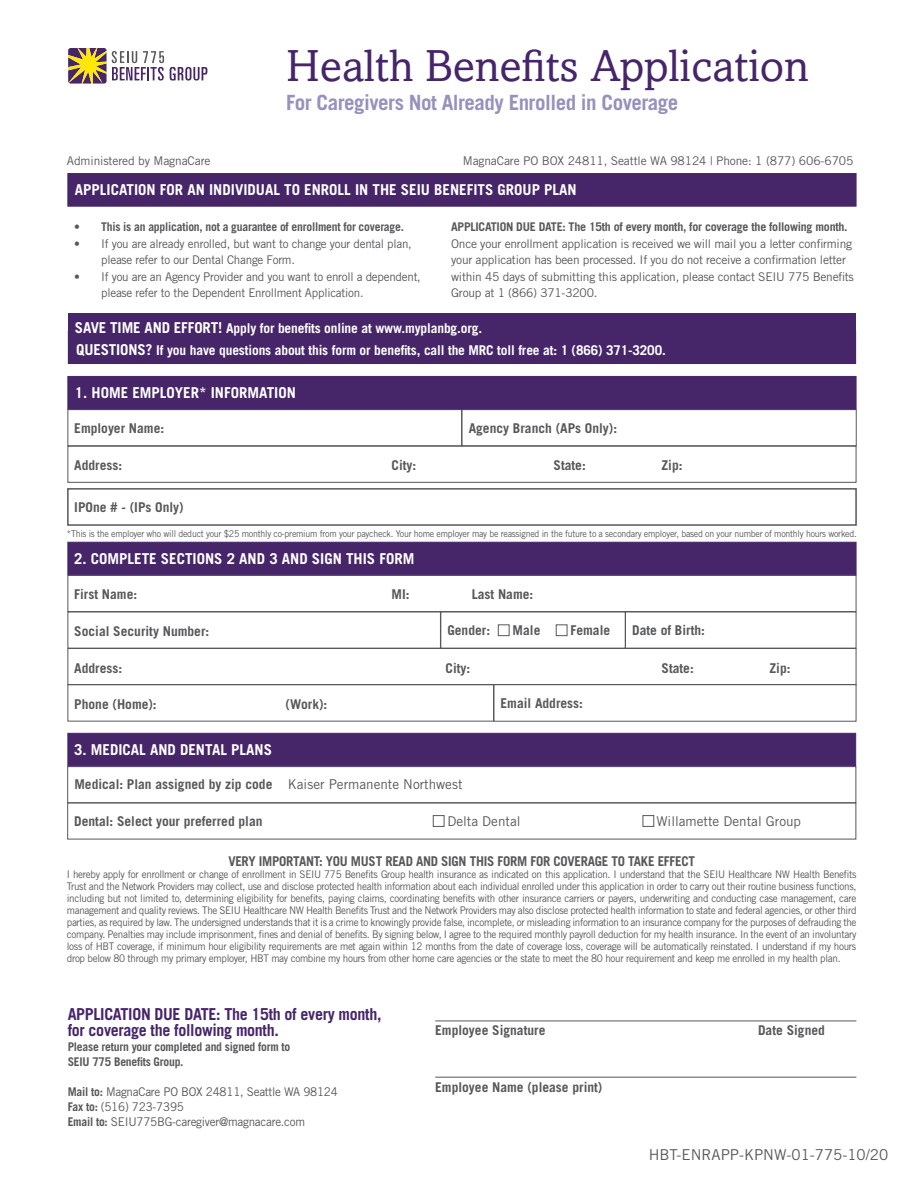
<style>
.page{position:relative;width:918px;height:1188px;background:#fff}
.page>*{position:absolute;margin:0;border:0;box-sizing:border-box;transform-origin:0 0}
.t1{font:45px "Amasis MT Pro";color:#462569}
.t2{font:700 21px "Trade Gothic LT Std";letter-spacing:-.025em;color:#9991bd}
.t3{font:700 16.5px "Trade Gothic LT Std";letter-spacing:-.02em;color:#462569}
.t4{font:700 15px "Trade Gothic LT Std";color:#fff}
.t5{font:15px "Trade Gothic LT Std";color:#57585a}
.t6{font:700 13.5px "Trade Gothic LT Std";color:#57585a}
.t7{font:700 13.5px/22.5px "Trade Gothic LT Std";letter-spacing:-.01em;color:#fff}
.t8{font:700 13.5px "Trade Gothic LT Std";letter-spacing:-.02em;color:#57585a}
.t9{font:13.5px "Trade Gothic LT Std";color:#57585a}
.t10{font:12px/16.5px "Trade Gothic LT Std";letter-spacing:-.02em;color:#57585a}
.t11{font:700 12px/15px "Trade Gothic LT Std";letter-spacing:-.02em;color:#57585a}
.t12{font:10.5px/12px "Trade Gothic LT Std";letter-spacing:-.03em;color:#57585a;text-align:justify;scale:.94 1}
.t13{font:9.3px "Trade Gothic LT Std";letter-spacing:-.025em;color:#57585a;scale:.94 1}
.s1{font-size:15px}
.s2{font-weight:400}
.s3{font-weight:700}
</style>
<div class="page">
<div style="left:68px;top:409px;width:394px;height:37px;border:1px solid #57585a"></div>
<div style="left:462px;top:409px;width:394px;height:37px;border:1px solid #57585a"></div>
<div style="left:68px;top:446px;width:788px;height:37px;border:1px solid #57585a"></div>
<div style="left:68px;top:575px;width:788px;height:37px;border:1px solid #57585a"></div>
<div style="left:68px;top:648px;width:788px;height:37px;border:1px solid #57585a"></div>
<div style="left:68px;top:766px;width:788px;height:37px;border:1px solid #57585a"></div>
<div style="left:68px;top:684px;width:426px;height:37px;border:1px solid #57585a"></div>
<div style="left:494px;top:684px;width:362px;height:37px;border:1px solid #57585a"></div>
<div style="left:68px;top:542px;width:788px;height:33px;background:#462569;border:1px solid #462569"></div>
<div style="left:68px;top:733px;width:788px;height:33px;background:#462569;border:1px solid #462569"></div>
<hr style="left:435px;top:1021px;width:421px;height:1px;background:#57585a">
<div style="left:68px;top:376px;width:788px;height:33px;background:#462569"></div>
<div style="left:67px;top:488px;width:790px;height:38px;border:2px solid #57585a"></div>
<div style="left:498px;top:625px;width:11px;height:11px;border:1px solid #57585a"></div>
<div style="left:556px;top:625px;width:11px;height:11px;border:1px solid #57585a"></div>
<hr style="left:435px;top:1077px;width:421px;height:1px;background:#57585a">
<div style="left:68px;top:173px;width:788px;height:34px;background:#462569;border:1px solid #462569"></div>
<svg style="left:170px;top:67px;width:37px;height:14px"></svg>
<svg style="left:68px;top:48px;width:96px;height:36px"></svg>
<div style="left:433px;top:815px;width:11px;height:12px;border:1px solid #57585a"></div>
<div style="left:643px;top:815px;width:11px;height:12px;border:1px solid #57585a"></div>
<div style="left:68px;top:313px;width:788px;height:51px;background:#462569"></div>
<p class="t1" style="left:286px;top:39px;width:524px">Health Benefits Application</p>
<p class="t2" style="left:286px;top:90px;width:394px">For Caregivers Not Already Enrolled in Coverage</p>
<p class="t10" style="left:67px;top:153px;width:145px">Administered by MagnaCare</p>
<p class="t10" style="left:463px;top:153px;width:392px">MagnaCare PO BOX 24811, Seattle WA 98124 | Phone: 1 (877) 606-6705</p>
<p class="t4" style="left:75px;top:181px;width:503px">APPLICATION FOR AN INDIVIDUAL TO ENROLL IN THE SEIU BENEFITS GROUP PLAN</p>
<p class="t11" style="left:74px;top:219px;width:331px">• This is an application, not a guarantee of enrollment for coverage.</p>
<p class="t10" style="left:101px;top:235px;width:312px;text-indent:-27px">• If you are already enrolled, but want to change your dental plan, please refer to our Dental Change Form.</p>
<p class="t10" style="left:101px;top:268px;width:321px;text-indent:-27px">• If you are an Agency Provider and you want to enroll a dependent, please refer to the Dependent Enrollment Application.</p>
<p class="t11" style="left:451px;top:219px;width:398px">APPLICATION DUE DATE: The 15th of every month, for coverage the following month.</p>
<p class="t10" style="left:451px;top:235px;width:404px">Once your enrollment application is received we will mail you a letter confirming your application has been processed. If you do not receive a confirmation letter within 45 days of submitting this application, please contact SEIU 775 Benefits Group at 1 (866) 371-3200.</p>
<p class="t7" style="left:75px;top:316px;width:592px"><span class="s1">SAVE TIME AND EFFORT!</span> Apply for benefits online at www.myplanbg.org.<br><span class="s1">QUESTIONS?</span> If you have questions about this form or benefits, call the MRC toll free at: 1 (866) 371-3200.</p>
<p class="t4" style="left:75px;top:383px;width:222px">1. HOME EMPLOYER* INFORMATION</p>
<p class="t6" style="left:74px;top:419px;width:91px">Employer Name:</p>
<p class="t6" style="left:469px;top:419px;width:150px">Agency Branch (APs Only):</p>
<p class="t6" style="left:74px;top:457px;width:49px">Address:</p>
<p class="t6" style="left:392px;top:457px;width:26px">City:</p>
<p class="t6" style="left:554px;top:457px;width:34px">State:</p>
<p class="t6" style="left:662px;top:457px;width:23px">Zip:</p>
<p class="t6" style="left:74px;top:499px;width:111px">IPOne # - (IPs Only)</p>
<p class="t13" style="left:67px;top:528px;width:842px">*This is the employer who will deduct your $25 monthly co-premium from your paycheck. Your home employer may be reassigned in the future to a secondary employer, based on your number of monthly hours worked.</p>
<p class="t4" style="left:74px;top:549px;width:342px">2. COMPLETE SECTIONS 2 AND 3 AND SIGN THIS FORM</p>
<p class="t6" style="left:74px;top:586px;width:64px">First Name:</p>
<p class="t6" style="left:392px;top:586px;width:20px">MI:</p>
<p class="t6" style="left:472px;top:586px;width:63px">Last Name:</p>
<p class="t6" style="left:74px;top:623px;width:137px">Social Security Number:</p>
<p class="t6" style="left:632px;top:622px;width:74px">Date of Birth:</p>
<p class="t6" style="left:447px;top:622px;width:44px">Gender:</p>
<p class="t6" style="left:513px;top:622px;width:29px">Male</p>
<p class="t6" style="left:570px;top:622px;width:41px">Female</p>
<p class="t6" style="left:74px;top:660px;width:49px">Address:</p>
<p class="t6" style="left:446px;top:660px;width:26px">City:</p>
<p class="t6" style="left:662px;top:660px;width:34px">State:</p>
<p class="t6" style="left:770px;top:660px;width:23px">Zip:</p>
<p class="t6" style="left:74px;top:696px;width:84px">Phone (Home):</p>
<p class="t6" style="left:501px;top:695px;width:84px">Email Address:</p>
<p class="t6" style="left:286px;top:696px;width:43px">(Work):</p>
<p class="t4" style="left:74px;top:741px;width:199px">3. MEDICAL AND DENTAL PLANS</p>
<p class="t6" style="left:74px;top:776px;width:390px">Medical: Plan assigned by zip code <span class="s2">Kaiser Permanente Northwest</span></p>
<p class="t6" style="left:74px;top:813px;width:190px">Dental: Select your preferred plan</p>
<p class="t9" style="left:447px;top:813px;width:75px">Delta Dental</p>
<p class="t9" style="left:657px;top:813px;width:146px">Willamette Dental Group</p>
<p class="t8" style="left:228px;top:853px;width:468px">VERY IMPORTANT: YOU MUST READ AND SIGN THIS FORM FOR COVERAGE TO TAKE EFFECT</p>
<p class="t12" style="left:67px;top:868px;width:842px">I hereby apply for enrollment or change of enrollment in SEIU 775 Benefits Group health insurance as indicated on this application. I understand that the SEIU Healthcare NW Health Benefits Trust and the Network Providers may collect, use and disclose protected health information about each individual enrolled under this application in order to carry out their routine business functions, including but not limited to, determining eligibility for benefits, paying claims, coordinating benefits with other insurance carriers or payers, underwriting and conducting case management, care management and quality reviews. The SEIU Healthcare NW Health Benefits Trust and the Network Providers may also disclose protected health information to state and federal agencies, or other third parties, as required by law. The undersigned understands that it is a crime to knowingly provide false, incomplete, or misleading information to an insurance company for the purposes of defrauding the company. Penalties may include imprisonment, fines and denial of benefits. By signing below, I agree to the required monthly payroll deduction for my health insurance. In the event of an involuntary loss of HBT coverage, if minimum hour eligibility requirements are met again within 12 months from the date of coverage loss, coverage will be automatically reinstated. I understand if my hours drop below 80 through my primary employer, HBT may combine my hours from other home care agencies or the state to meet the 80 hour requirement and keep me enrolled in my health plan.</p>
<p class="t3" style="left:68px;top:1004px;width:315px">APPLICATION DUE DATE: The 15th of every month,</p>
<p class="t3" style="left:68px;top:1020px;width:213px">for coverage the following month.</p>
<p class="t11" style="left:68px;top:1039px;width:224px">Please return your completed and signed form to<br>SEIU 775 Benefits Group.</p>
<p class="t10" style="left:68px;top:1083px;width:272px"><span class="s3">Mail to:</span> MagnaCare PO BOX 24811, Seattle WA 98124</p>
<p class="t10" style="left:68px;top:1098px;width:118px"><span class="s3">Fax to:</span> (516) 723-7395</p>
<p class="t10" style="left:68px;top:1113px;width:239px"><span class="s3">Email to:</span> SEIU775BG-caregiver@magnacare.com</p>
<p class="t6" style="left:435px;top:1022px;width:112px">Employee Signature</p>
<p class="t6" style="left:758px;top:1022px;width:68px">Date Signed</p>
<p class="t6" style="left:435px;top:1079px;width:169px">Employee Name (please print)</p>
<p class="t5" style="left:649px;top:1146px;width:241px">HBT-ENRAPP-KPNW-01-775-10/20</p>
</div>
